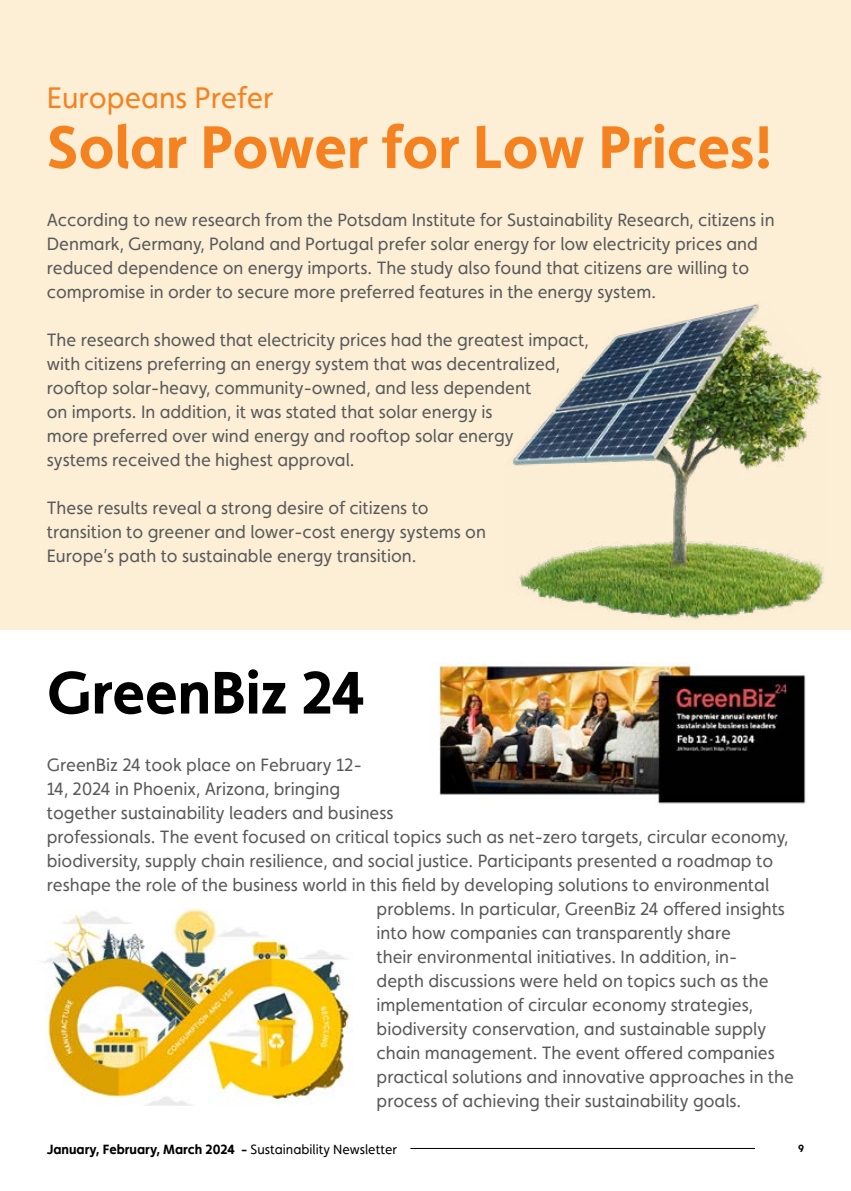
<style>
.page{position:relative;width:851px;height:1191px;background:#fff}
.page>*{position:absolute;margin:0;border:0;box-sizing:border-box;transform-origin:0 0}
.t1{font:700 60px "Faricy New";color:#f58220}
.t2{font:700 60px "Faricy New";color:#000}
.t3{font:30px "Faricy New";color:#f58220}
.t4{font:18px/24px "Faricy New";color:#58595b}
.t5{font:700 13.5px "Faricy New";color:#000}
.t6{font:700 10.5px "Faricy New";color:#000}
.s1{font-weight:400}
</style>
<div class="page">
<hr style="left:410px;top:1148px;width:344px;height:1px;background:#000">
<div style="left:0;top:0;width:850px;height:629px;background:#fdefd6"></div>
<img style="left:436px;top:662px;width:370px;height:142px">
<img style="left:43px;top:908px;width:309px;height:198px">
<img style="left:513px;top:303px;width:311px;height:316px">
<h2 class="t3" style="left:47px;top:80px;width:228px">Europeans Prefer</h2>
<h1 class="t1" style="left:47px;top:111px;width:727px">Solar Power for Low Prices!</h1>
<p class="t4" style="left:47px;top:208px;width:729px">According to new research from the Potsdam Institute for Sustainability Research, citizens in Denmark, Germany, Poland and Portugal prefer solar energy for low electricity prices and reduced dependence on energy imports. The study also found that citizens are willing to compromise in order to secure more preferred features in the energy system.</p>
<p class="t4" style="left:47px;top:328px;width:543px">The research showed that electricity prices had the greatest impact, with citizens preferring an energy system that was decentralized, rooftop solar-heavy, community-owned, and less dependent<br>on imports. In addition, it was stated that solar energy is<br>more preferred over wind energy and rooftop solar energy<br>systems received the highest approval.</p>
<p class="t4" style="left:47px;top:496px;width:440px">These results reveal a strong desire of citizens to transition to greener and lower-cost energy systems on<br>Europe’s path to sustainable energy transition.</p>
<h1 class="t2" style="left:47px;top:656px;width:320px">GreenBiz 24</h1>
<p class="t4" style="left:47px;top:752px;width:316px">GreenBiz 24 took place on February 12-</p>
<p class="t4" style="left:47px;top:776px;width:295px">14, 2024 in Phoenix, Arizona, bringing</p>
<p class="t4" style="left:47px;top:800px;width:348px">together sustainability leaders and business</p>
<p class="t4" style="left:47px;top:824px;width:743px">professionals. The event focused on critical topics such as net-zero targets, circular economy,</p>
<p class="t4" style="left:47px;top:848px;width:727px">biodiversity, supply chain resilience, and social justice. Participants presented a roadmap to</p>
<p class="t4" style="left:47px;top:872px;width:723px">reshape the role of the business world in this field by developing solutions to environmental</p>
<p class="t4" style="left:376px;top:896px;width:410px">problems. In particular, GreenBiz 24 offered insights</p>
<p class="t4" style="left:376px;top:920px;width:356px">into how companies can transparently share</p>
<p class="t4" style="left:376px;top:944px;width:362px">their environmental initiatives. In addition, in-</p>
<p class="t4" style="left:376px;top:968px;width:393px">depth discussions were held on topics such as the</p>
<p class="t4" style="left:376px;top:992px;width:378px">implementation of circular economy strategies,</p>
<p class="t4" style="left:376px;top:1016px;width:391px">biodiversity conservation, and sustainable supply</p>
<p class="t4" style="left:376px;top:1040px;width:400px">chain management. The event offered companies</p>
<p class="t4" style="left:376px;top:1064px;width:419px">practical solutions and innovative approaches in the</p>
<p class="t4" style="left:376px;top:1088px;width:366px">process of achieving their sustainability goals.</p>
<p class="t5" style="left:47px;top:1140px;width:351px">January, February, March 2024 - <span class="s1">Sustainability Newsletter</span></p>
<p class="t6" style="left:798px;top:1142px;width:8px">9</p>
</div>
